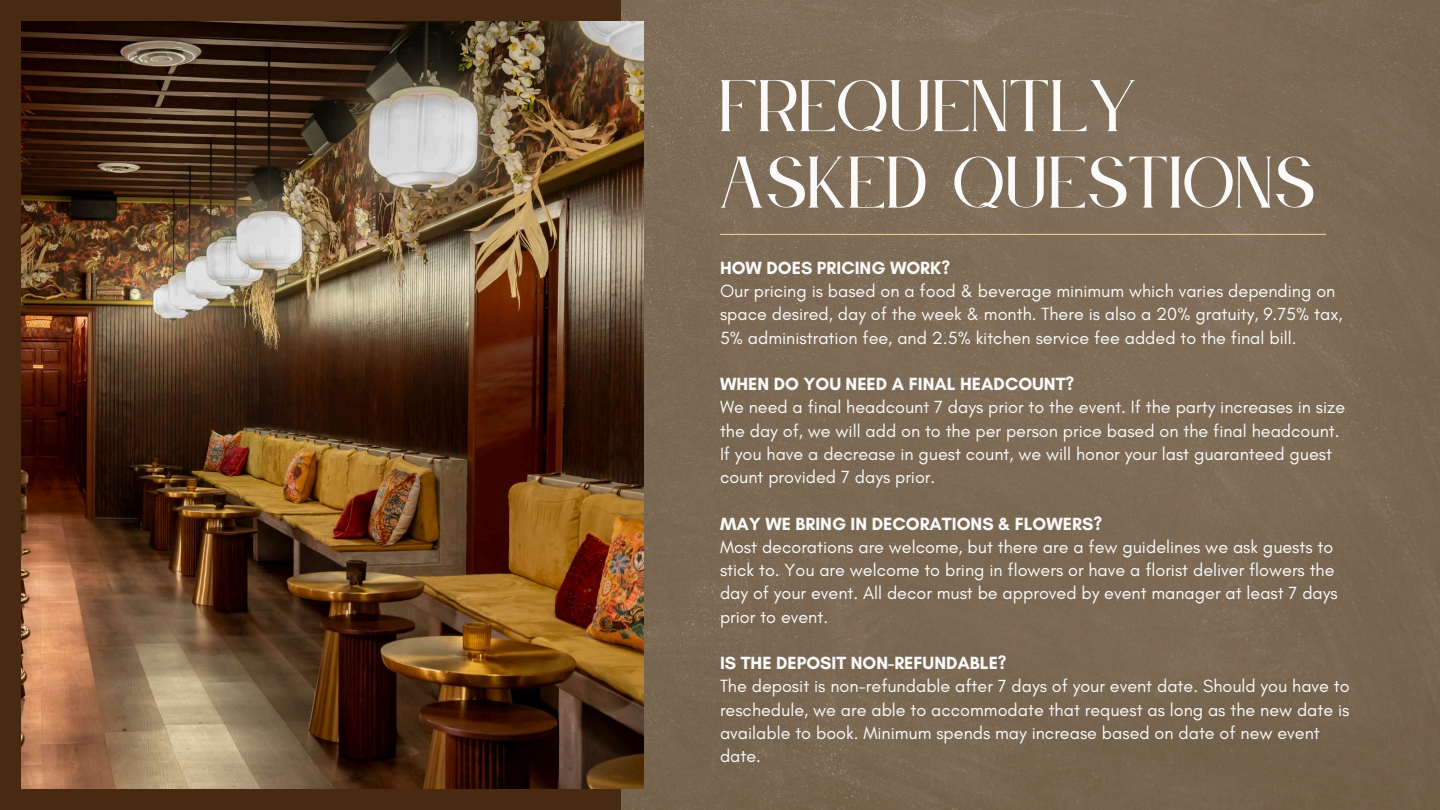
<style>
.page{position:relative;width:1440px;height:810px;background:#fff}
.page>*{position:absolute;margin:0;border:0;box-sizing:border-box;transform-origin:0 0}
.t1{font:64px/76.5px "Le Jour Serif";color:#fafafa}
.t2{font:18px/23.2px "Glacial Indifference";color:#fafafa}
.t3{font:700 18px "Glacial Indifference";color:#fafafa}
</style>
<div class="page">
<img style="left:621px;top:0;width:819px;height:810px">
<div style="left:0;top:0;width:621px;height:810px;background:#482a13"></div>
<img style="left:21px;top:21px;width:623px;height:768px">
<hr style="left:720px;top:234px;width:606px;height:1px;background:#ffd498">
<h1 class="t1" style="left:720px;top:71px;width:598px">FREQUENTLY<br>ASKED QUESTIONS</h1>
<p class="t3" style="left:720px;top:257px;width:232px">HOW DOES PRICING WORK?</p>
<p class="t2" style="left:720px;top:279px;width:624px">Our pricing is based on a food &amp; beverage minimum which varies depending on space desired, day of the week &amp; month. There is also a 20% gratuity, 9.75% tax,<br>5% administration fee, and 2.5% kitchen service fee added to the final bill.</p>
<p class="t3" style="left:720px;top:373px;width:356px">WHEN DO YOU NEED A FINAL HEADCOUNT?</p>
<p class="t2" style="left:720px;top:395px;width:627px">We need a final headcount 7 days prior to the event. If the party increases in size the day of, we will add on to the per person price based on the final headcount.<br>If you have a decrease in guest count, we will honor your last guaranteed guest count provided 7 days prior.</p>
<p class="t3" style="left:720px;top:512px;width:384px">MAY WE BRING IN DECORATIONS &amp; FLOWERS?</p>
<p class="t2" style="left:720px;top:535px;width:619px">Most decorations are welcome, but there are a few guidelines we ask guests to stick to. You are welcome to bring in flowers or have a florist deliver flowers the day of your event. All decor must be approved by event manager at least 7 days prior to event.</p>
<p class="t3" style="left:720px;top:652px;width:288px">IS THE DEPOSIT NON-REFUNDABLE?</p>
<p class="t2" style="left:720px;top:674px;width:631px">The deposit is non-refundable after 7 days of your event date. Should you have to reschedule, we are able to accommodate that request as long as the new date is available to book. Minimum spends may increase based on date of new event date.</p>
</div>
